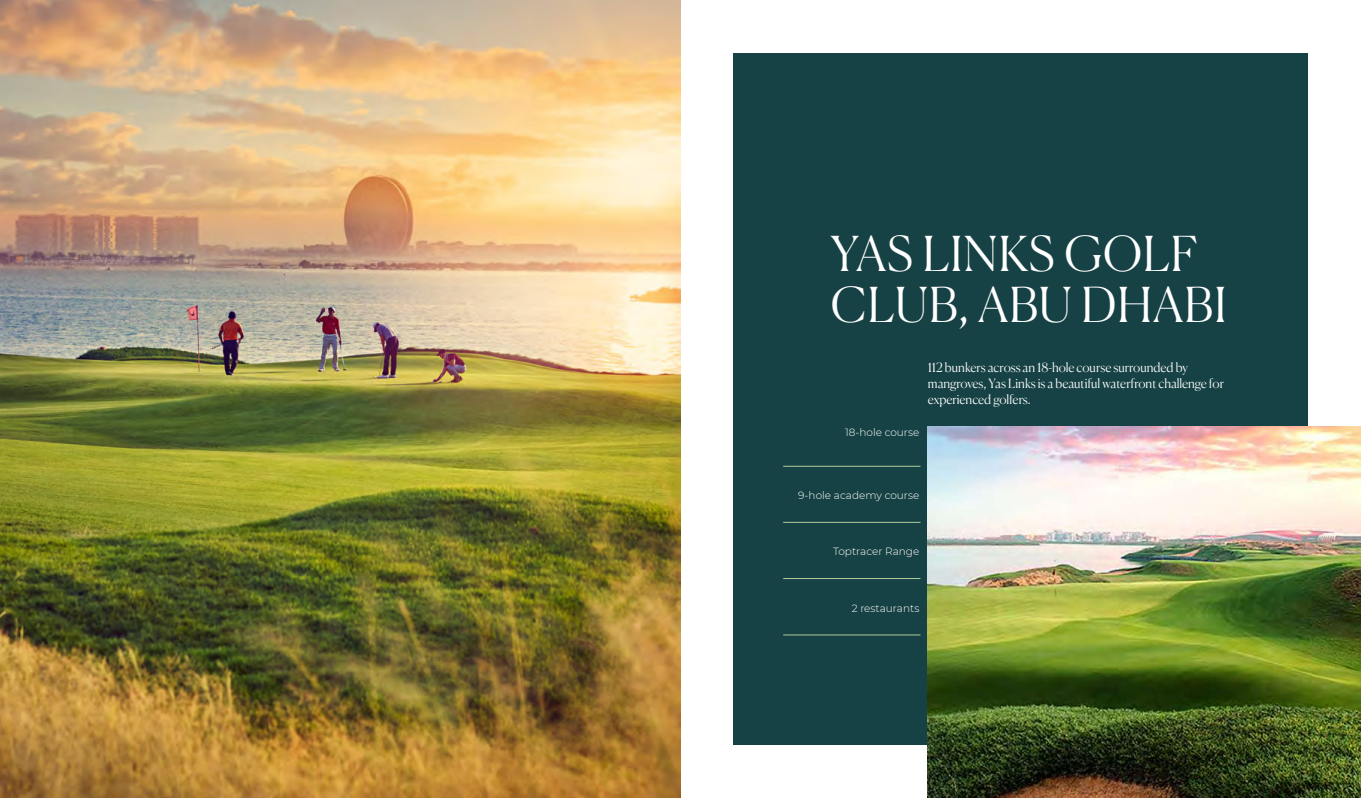
<style>
.page{position:relative;width:1361px;height:798px;background:#fff}
.page>*{position:absolute;margin:0;border:0;box-sizing:border-box;transform-origin:0 0}
.t1{font:300 48px/51px "Canela";letter-spacing:.02em;color:#fff}
.t2{font:300 12.75px/16px "Canela";color:#fff}
.t3{font:300 10.5px "Montserrat";color:#fff}
</style>
<div class="page">
<img style="left:0;top:0;width:680px;height:797px">
<div style="left:733px;top:53px;width:575px;height:691px;background:#174245"></div>
<img style="left:928px;top:426px;width:433px;height:371px">
<hr style="left:783px;top:466px;width:137px;height:1px;background:#adcc99">
<hr style="left:783px;top:522px;width:137px;height:1px;background:#adcc99">
<hr style="left:783px;top:578px;width:137px;height:1px;background:#adcc99">
<hr style="left:783px;top:634px;width:137px;height:1px;background:#adcc99">
<h1 class="t1" style="left:831px;top:224px;width:397px">YAS LINKS GOLF<br>CLUB, ABU DHABI</h1>
<p class="t2" style="left:928px;top:358px;width:297px">112 bunkers across an 18-hole course surrounded by mangroves, Yas Links is a beautiful waterfront challenge for experienced golfers.</p>
<p class="t3" style="left:845px;top:425px;width:76px">18-hole course</p>
<p class="t3" style="left:798px;top:488px;width:123px">9-hole academy course</p>
<p class="t3" style="left:833px;top:544px;width:88px">Toptracer Range</p>
<p class="t3" style="left:851px;top:600px;width:69px">2 restaurants</p>
</div>
